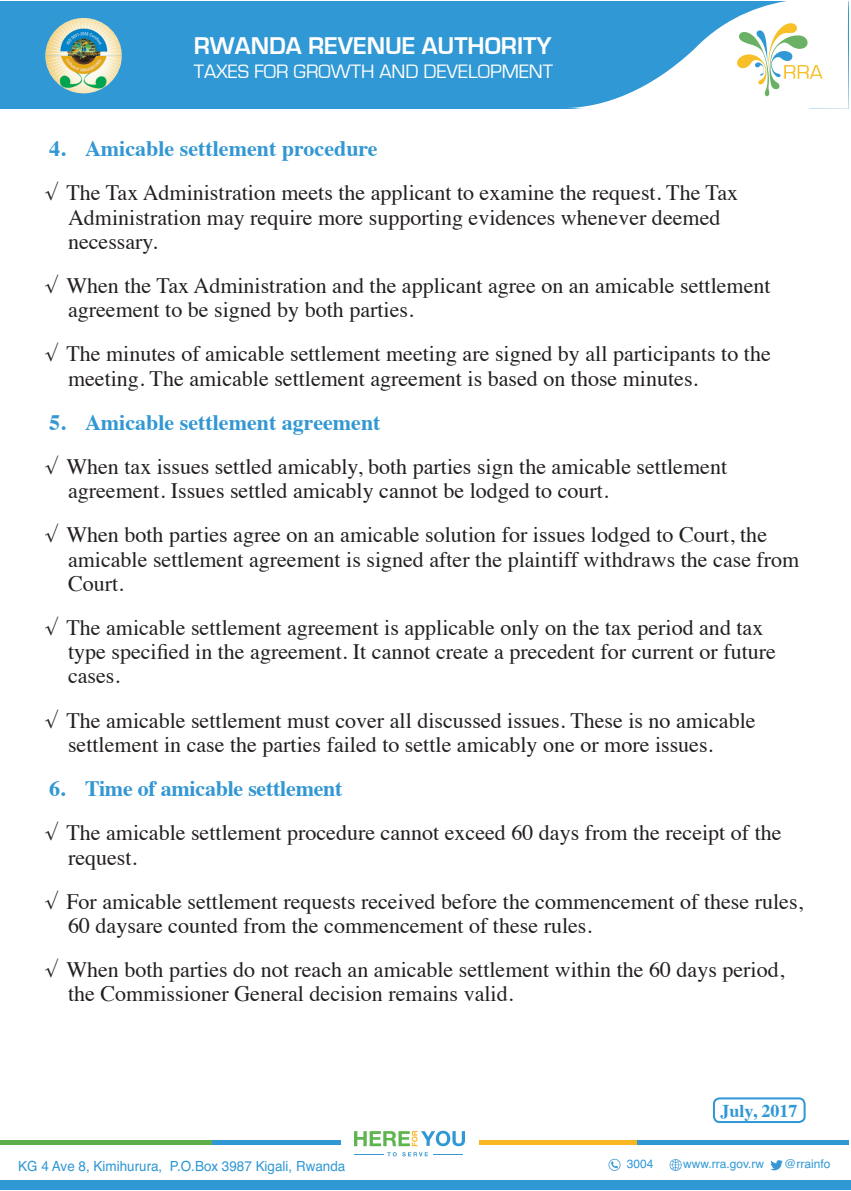
<style>
.page{position:relative;width:851px;height:1191px;background:#fff}
.page>*{position:absolute;margin:0;border:0;box-sizing:border-box;transform-origin:0 0}
.t1{font:700 25px "Eurostile";color:#fff}
.t2{font:22px/24.2px "Times";color:#231f20}
.t3{font:20px "Eurostile";color:#fff}
.t4{font:700 18px "Times";color:#3098d4}
.t5{font:14px "Helvetica";color:#3098d4;scale:.96 1}
.t6{font:12px "Helvetica";color:#3098d4}
.s1{font-weight:700;color:#3297d3}
.s2{font-size:20px}
</style>
<div class="page">
<div style="left:0;top:1180px;width:850px;height:10px;background:#3098d4"></div>
<div style="left:0;top:1px;width:847px;height:108px;background:#3098d4"></div>
<hr style="left:636px;top:1140px;width:212px;height:4px;background:#3098d4">
<hr style="left:211px;top:1140px;width:129px;height:4px;background:#3098d4">
<hr style="left:479px;top:1140px;width:157px;height:4px;background:#fab622">
<hr style="left:0;top:1140px;width:211px;height:4px;background:#5eaf4b">
<svg style="left:770px;top:1160px;width:12px;height:10px"></svg>
<svg style="left:669px;top:1159px;width:12px;height:11px"></svg>
<svg style="left:608px;top:1158px;width:12px;height:12px"></svg>
<svg style="left:354px;top:1130px;width:111px;height:16px"></svg>
<svg style="left:354px;top:1152px;width:74px;height:4px"></svg>
<hr style="left:433px;top:1154px;width:30px;height:1px;background:#3997d3">
<svg style="left:567px;top:1px;width:281px;height:108px"></svg>
<img style="left:45px;top:18px;width:77px;height:75px">
<div style="left:712px;top:1097px;width:93px;height:26px;border:2px solid #3098d4;border-radius:6px"></div>
<p class="t1" style="left:194px;top:32px;width:359px">RWANDA REVENUE AUTHORITY</p>
<p class="t3" style="left:194px;top:61px;width:361px">TAXES FOR GROWTH AND DEVELOPMENT</p>
<p class="t2" style="left:45px;top:125px;width:694px;line-height:44.2px"><span class="s1">4. Amicable settlement procedure<br></span><span class="s2">√</span> The Tax Administration meets the applicant to examine the request. The Tax</p>
<p class="t2" style="left:68px;top:203px;width:653px">Administration may require more supporting evidences whenever deemed necessary.</p>
<p class="t2" style="left:68px;top:271px;width:704px;text-indent:-23px"><span class="s2">√</span> When the Tax Administration and the applicant agree on an amicable settlement agreement to be signed by both parties.</p>
<p class="t2" style="left:68px;top:340px;width:704px;text-indent:-23px"><span class="s2">√</span> The minutes of amicable settlement meeting are signed by all participants to the meeting. The amicable settlement agreement is based on those minutes.</p>
<p class="t2" style="left:45px;top:398px;width:683px;line-height:44.2px"><span class="s1">5. Amicable settlement agreement<br></span><span class="s2">√</span> When tax issues settled amicably, both parties sign the amicable settlement</p>
<p class="t2" style="left:45px;top:467px;width:723px;line-height:44.2px;text-indent:23px">agreement. Issues settled amicably cannot be lodged to court.<br><span class="s2">√</span> When both parties agree on an amicable solution for issues lodged to Court, the</p>
<p class="t2" style="left:68px;top:545px;width:732px">amicable settlement agreement is signed after the plaintiff withdraws the case from<br>Court.</p>
<p class="t2" style="left:68px;top:613px;width:709px;text-indent:-23px"><span class="s2">√</span> The amicable settlement agreement is applicable only on the tax period and tax type specified in the agreement. It cannot create a precedent for current or future cases.</p>
<p class="t2" style="left:68px;top:706px;width:689px;text-indent:-23px"><span class="s2">√</span> The amicable settlement must cover all discussed issues. These is no amicable settlement in case the parties failed to settle amicably one or more issues.</p>
<p class="t2" style="left:45px;top:764px;width:737px;line-height:44.2px"><span class="s1">6. Time of amicable settlement<br></span><span class="s2">√</span> The amicable settlement procedure cannot exceed 60 days from the receipt of the</p>
<p class="t2" style="left:45px;top:833px;width:759px;line-height:44.2px;text-indent:23px">request.<br><span class="s2">√</span> For amicable settlement requests received before the commencement of these rules,</p>
<p class="t2" style="left:45px;top:901px;width:740px;line-height:44.2px;text-indent:23px">60 daysare counted from the commencement of these rules.<br><span class="s2">√</span> When both parties do not reach an amicable settlement within the 60 days period,</p>
<p class="t2" style="left:68px;top:980px;width:446px">the Commissioner General decision remains valid.</p>
<p class="t4" style="left:720px;top:1093px;width:79px">July, 2017</p>
<p class="t5" style="left:18px;top:1155px;width:342px">KG 4 Ave 8, Kimihurura, P.O.Box 3987 Kigali, Rwanda</p>
<p class="t6" style="left:626px;top:1154px;width:28px">3004</p>
<p class="t6" style="left:683px;top:1154px;width:82px">www.rra.gov.rw</p>
<p class="t6" style="left:784px;top:1154px;width:48px">@rrainfo</p>
</div>
